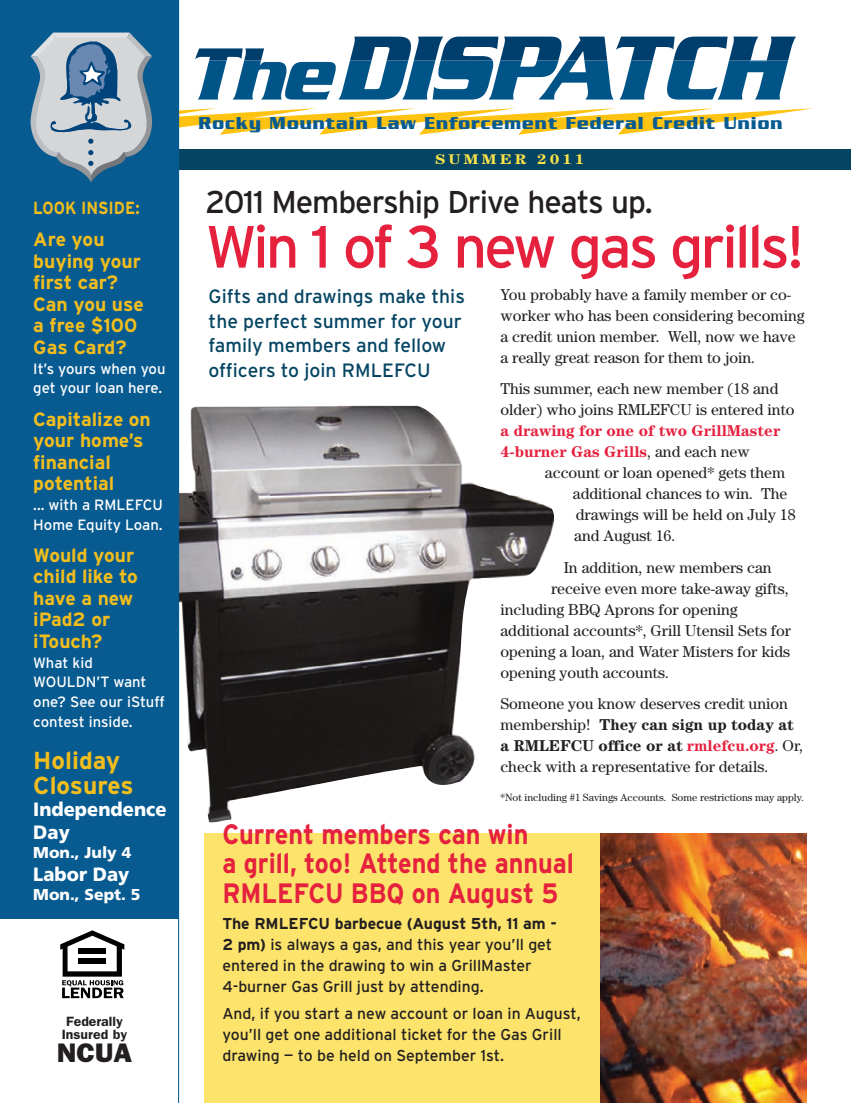
<style>
.page{position:relative;width:851px;height:1103px;background:#fff}
.page>*{position:absolute;margin:0;border:0;box-sizing:border-box;transform-origin:0 0}
.t1{font:59.5px "Interstate";letter-spacing:-.055em;color:#e5213e}
.t2{font:31.5px "Interstate";letter-spacing:-.035em;color:#231f20}
.t3{font:700 28px/29.8px "Interstate";color:#e5213e;scale:.9 1}
.t4{font:800 26.95px "Franklin Gothic";color:#231f20;scale:1.04 1}
.t5{font:700 24.5px/24.5px "Interstate";color:#f2bd1d}
.t6{font:700 19.25px/21.5px "Interstate";color:#f2bd1d}
.t7{font:19.25px/24.5px "Interstate";color:#054563}
.t8{font:900 19.25px/22.8px "Frutiger";color:#fff;scale:.95 1}
.t9{font:700 17.5px "Interstate";color:#f2bd1d;scale:.9 1}
.t10{font:900 16.97px "Julius";letter-spacing:.065em;color:#075b91;scale:.96 1}
.t11{font:15.75px/21px "Century";color:#231f20}
.t12{font:15.75px/21px "Interstate";color:#231f20}
.t13{font:700 15.75px/21px "Century";color:#e5213e}
.t14{font:900 15.75px "Frutiger";color:#fff}
.t15{font:14.88px/19.8px "Interstate";color:#fff}
.t16{font:700 14px "Century";letter-spacing:.17em;color:#fce348;scale:1.2 1}
.t17{font:600 13.47px/13.5px "Franklin Gothic";color:#231f20;text-align:center;scale:1.04 1}
.t18{font:10.5px "Century";color:#231f20}
.s1{font-weight:400;color:#231f20}
.s2{font-weight:700}
.s3{font-weight:700;color:#e5213e}
</style>
<div class="page">
<img style="left:179px;top:406px;width:375px;height:417px">
<div style="left:204px;top:832px;width:602px;height:270px;background:#fbe36c"></div>
<div style="left:151px;top:149px;width:699px;height:21px;background:#054563"></div>
<div style="left:0;top:0;width:178px;height:919px;background:#075b91"></div>
<img style="left:600px;top:833px;width:206px;height:269px">
<svg style="left:30px;top:33px;width:783px;height:150px"></svg>
<hr style="left:178px;top:0;width:1px;height:1102px;background:#075b91">
<svg style="left:60px;top:930px;width:64px;height:68px"></svg>
<p class="t9" style="left:33px;top:198px;width:120px">LOOK INSIDE:</p>
<p class="t6" style="left:33px;top:229px;width:112px">Are you buying your first car?<br>Can you use a free $100<br>Gas Card?</p>
<p class="t15" style="left:33px;top:359px;width:134px">It’s yours when you get your loan here.</p>
<p class="t6" style="left:33px;top:408px;width:119px">Capitalize on your home’s financial potential</p>
<p class="t15" style="left:33px;top:495px;width:131px">... with a RMLEFCU<br>Home Equity Loan.</p>
<p class="t6" style="left:33px;top:544px;width:106px">Would your child like to have a new iPad2 or iTouch?</p>
<p class="t15" style="left:33px;top:652px;width:133px">What kid<br>WOULDN’T want one? See our iStuff contest inside.</p>
<h3 class="t5" style="left:33px;top:748px;width:102px">Holiday<br>Closures</h3>
<p class="t8" style="left:33px;top:799px;width:142px">Independence<br>Day</p>
<p class="t14" style="left:33px;top:846px;width:100px">Mon., July 4</p>
<p class="t8" style="left:33px;top:864px;width:103px">Labor Day</p>
<p class="t14" style="left:33px;top:888px;width:109px">Mon., Sept. 5</p>
<p class="t17" style="left:62px;top:1014px;width:64px">Federally<br>Insured by</p>
<h3 class="t4" style="left:57px;top:1036px;width:74px">NCUA</h3>
<p class="t10" style="left:198px;top:113px;width:609px">Rocky Mountain Law Enforcement Federal Credit Union</p>
<p class="t16" style="left:435px;top:154px;width:126px">SUMMER 2011</p>
<h2 class="t2" style="left:205px;top:184px;width:449px">2011 Membership Drive heats up.</h2>
<h1 class="t1" style="left:205px;top:212px;width:600px">Win 1 of 3 new gas grills!</h1>
<p class="t7" style="left:208px;top:284px;width:258px">Gifts and drawings make this the perfect summer for your family members and fellow officers to join RMLEFCU</p>
<p class="t11" style="left:500px;top:285px;width:306px">You probably have a family member or co&shy;worker who has been considering becoming a credit union member. Well, now we have a really great reason for them to join.</p>
<p class="t11" style="left:500px;top:380px;width:296px">This summer, each new member (18 and older) who joins RMLEFCU is entered into</p>
<p class="t13" style="left:500px;top:422px;width:281px">a drawing for one of two GrillMaster<br>4-burner Gas Grills<span class="s1">, and each new</span></p>
<p class="t11" style="left:572px;top:464px;width:224px;text-indent:-28px">account or loan opened* gets them additional chances to win. The drawings will be held on July 18 and August 16.</p>
<p class="t11" style="left:563px;top:558px;width:209px">In addition, new members can</p>
<p class="t11" style="left:551px;top:579px;width:239px">receive even more take-away gifts,</p>
<p class="t11" style="left:500px;top:600px;width:239px">including BBQ Aprons for opening</p>
<p class="t11" style="left:500px;top:621px;width:292px">additional accounts*, Grill Utensil Sets for</p>
<p class="t11" style="left:500px;top:642px;width:291px">opening a loan, and Water Misters for kids</p>
<p class="t11" style="left:500px;top:663px;width:170px">opening youth accounts.</p>
<p class="t11" style="left:500px;top:695px;width:304px">Someone you know deserves credit union membership! <span class="s2">They can sign up today at a RMLEFCU office or at</span> <span class="s3">rmlefcu.org</span>. Or, check with a representative for details.</p>
<p class="t18" style="left:500px;top:793px;width:305px">*Not including #1 Savings Accounts. Some restrictions may apply.</p>
<h3 class="t3" style="left:222px;top:819px;width:392px">Current members can win<br>a grill, too! Attend the annual<br>RMLEFCU BBQ on August 5</h3>
<p class="t12" style="left:222px;top:913px;width:336px"><span class="s2">The RMLEFCU barbecue (August 5th, 11 am - 2 pm)</span> is always a gas, and this year you’ll get entered in the drawing to win a GrillMaster 4-burner Gas Grill just by attending.</p>
<p class="t12" style="left:222px;top:1002px;width:360px">And, if you start a new account or loan in August, you’ll get one additional ticket for the Gas Grill drawing — to be held on September 1st.</p>
</div>
